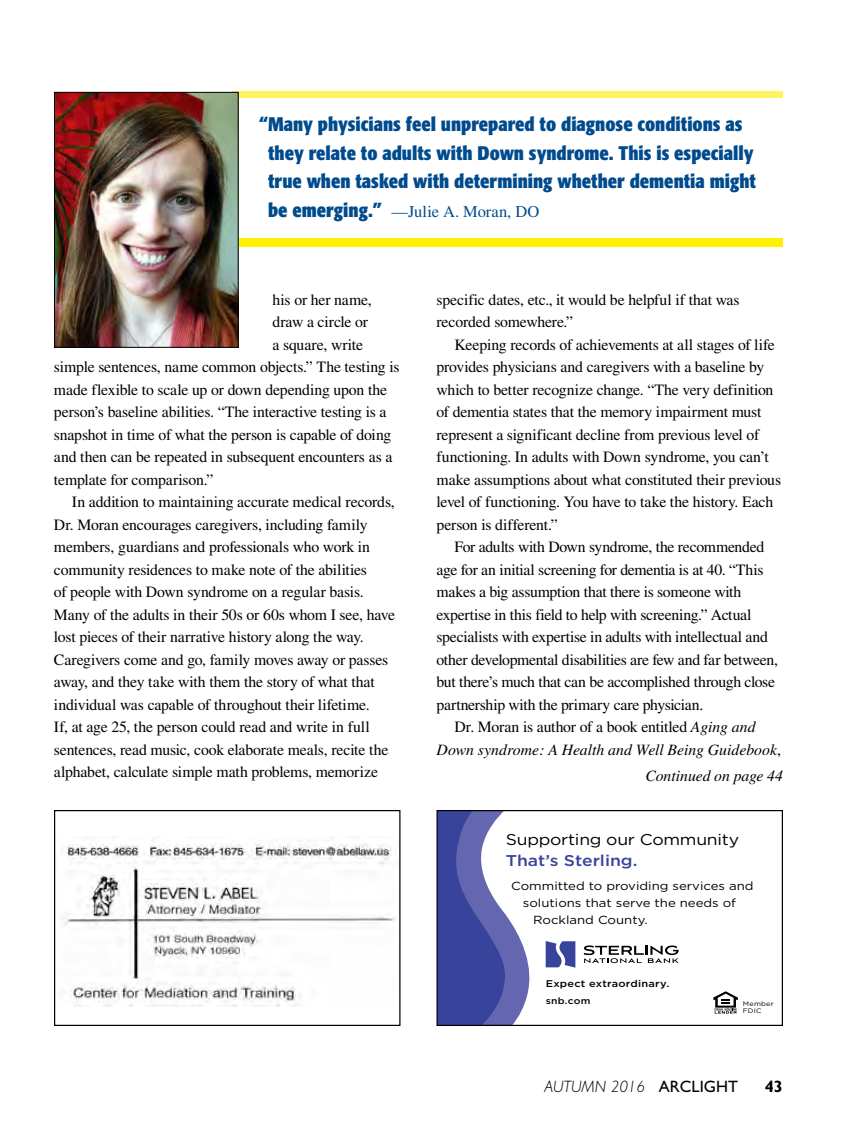
<style>
.page{position:relative;width:864px;height:1134px;background:#fff}
.page>*{position:absolute;margin:0;border:0;box-sizing:border-box;transform-origin:0 0}
.t1{font:700 condensed 19.5px/28.5px "Formata";color:#004b8d}
.t2{font:16.5px "Times";color:#004b8d}
.t3{font:italic 300 16.5px "Gill Sans";color:#000}
.t4{font:700 16.5px "Gill Sans";color:#000}
.t5{font:15.75px/22.5px "Times";letter-spacing:-.01em;color:#000}
.t6{font:italic 15.75px/22.5px "Times";color:#000;text-align:center}
.t7{font:15.6px "Gotham";letter-spacing:-.015em;color:#000;scale:1.13 1}
.t8{font:500 15.6px "Gotham";color:#38449c;scale:1.13 1}
.t9{font:11.7px "Gotham";color:#000;scale:1.13 1}
.t10{font:500 9.75px "Gotham";letter-spacing:.02em;color:#000;scale:1.13 1}
.t11{font:500 9.15px "Gotham";letter-spacing:.025em;color:#000;scale:1.13 1}
.t12{font:6.45px/7.8px "Gotham";letter-spacing:.03em;color:#000;scale:1.13 1}
.s1{font-family:"Formata";font-weight:700;font-stretch:condensed;font-size:19.5px}
.s2{font-style:normal}
.s3{font-weight:400;font-style:normal}
</style>
<div class="page">
<div style="left:232px;top:92px;width:551px;height:6px;background:#fff45f"></div>
<div style="left:232px;top:239px;width:551px;height:8px;background:#fff200"></div>
<img style="left:56px;top:94px;width:181px;height:252px">
<div style="left:54px;top:92px;width:185px;height:256px;border:1px solid #000"></div>
<img style="left:62px;top:836px;width:333px;height:171px">
<div style="left:54px;top:810px;width:347px;height:216px;border:1px solid #000"></div>
<svg style="left:439px;top:812px;width:91px;height:212px"></svg>
<svg style="left:584px;top:945px;width:95px;height:18px"></svg>
<svg style="left:546px;top:941px;width:29px;height:27px"></svg>
<svg style="left:713px;top:991px;width:25px;height:23px"></svg>
<div style="left:437px;top:810px;width:346px;height:216px;border:1px solid #000"></div>
<p class="t1" style="left:268px;top:110px;width:490px;text-indent:-9px">“ Many physicians feel unprepared to diagnose conditions as they relate to adults with Down syndrome. This is especially true when tasked with determining whether dementia might</p>
<p class="t2" style="left:268px;top:202px;width:273px"><span class="s1">be emerging.”</span> —Julie A. Moran, DO</p>
<p class="t5" style="left:272px;top:288px;width:101px">his or her name,</p>
<p class="t5" style="left:272px;top:311px;width:97px">draw a circle or</p>
<p class="t5" style="left:272px;top:333px;width:92px">a square, write</p>
<p class="t5" style="left:54px;top:356px;width:347px">simple sentences, name common objects.” The testing is</p>
<p class="t5" style="left:54px;top:378px;width:335px">made flexible to scale up or down depending upon the</p>
<p class="t5" style="left:54px;top:401px;width:334px">person’s baseline abilities. “The interactive testing is a</p>
<p class="t5" style="left:54px;top:423px;width:339px">snapshot in time of what the person is capable of doing</p>
<p class="t5" style="left:54px;top:446px;width:340px">and then can be repeated in subsequent encounters as a</p>
<p class="t5" style="left:54px;top:468px;width:161px">template for comparison.”</p>
<p class="t5" style="left:72px;top:491px;width:324px">In addition to maintaining accurate medical records,</p>
<p class="t5" style="left:54px;top:513px;width:315px">Dr. Moran encourages caregivers, including family</p>
<p class="t5" style="left:54px;top:536px;width:318px">members, guardians and professionals who work in</p>
<p class="t5" style="left:54px;top:558px;width:315px">community residences to make note of the abilities</p>
<p class="t5" style="left:54px;top:581px;width:311px">of people with Down syndrome on a regular basis.</p>
<p class="t5" style="left:54px;top:603px;width:343px">Many of the adults in their 50s or 60s whom I see, have</p>
<p class="t5" style="left:54px;top:626px;width:311px">lost pieces of their narrative history along the way.</p>
<p class="t5" style="left:54px;top:648px;width:336px">Caregivers come and go, family moves away or passes</p>
<p class="t5" style="left:54px;top:671px;width:322px">away, and they take with them the story of what that</p>
<p class="t5" style="left:54px;top:693px;width:317px">individual was capable of throughout their lifetime.</p>
<p class="t5" style="left:54px;top:716px;width:317px">If, at age 25, the person could read and write in full</p>
<p class="t5" style="left:54px;top:738px;width:336px">sentences, read music, cook elaborate meals, recite the</p>
<p class="t5" style="left:54px;top:761px;width:326px">alphabet, calculate simple math problems, memorize</p>
<p class="t5" style="left:436px;top:288px;width:305px">specific dates, etc., it would be helpful if that was recorded somewhere.”</p>
<p class="t5" style="left:436px;top:333px;width:346px;text-indent:18px">Keeping records of achievements at all stages of life provides physicians and caregivers with a baseline by which to better recognize change. “The very definition of dementia states that the memory impairment must represent a significant decline from previous level of functioning. In adults with Down syndrome, you can’t make assumptions about what constituted their previous level of functioning. You have to take the history. Each person is different.”</p>
<p class="t5" style="left:436px;top:536px;width:343px;text-indent:18px">For adults with Down syndrome, the recommended age for an initial screening for dementia is at 40. “This makes a big assumption that there is someone with expertise in this field to help with screening.” Actual specialists with expertise in adults with intellectual and other developmental disabilities are few and far between, but there’s much that can be accomplished through close partnership with the primary care physician.</p>
<p class="t6" style="left:436px;top:716px;width:346px"><span class="s2">Dr. Moran is author of a book entitled</span> Aging and<br>Down syndrome: A Health and Well Being Guidebook<span class="s2">,</span></p>
<p class="t6" style="left:645px;top:765px;width:139px">Continued on page 44</p>
<p class="t7" style="left:506px;top:830px;width:208px">Supporting our Community</p>
<p class="t8" style="left:506px;top:850px;width:118px">That’s Sterling.</p>
<p class="t9" style="left:511px;top:879px;width:216px">Committed to providing services and</p>
<p class="t9" style="left:523px;top:896px;width:190px">solutions that serve the needs of</p>
<p class="t9" style="left:533px;top:912px;width:103px">Rockland County.</p>
<p class="t10" style="left:546px;top:977px;width:111px">Expect extraordinary.</p>
<p class="t11" style="left:546px;top:995px;width:41px">snb.com</p>
<p class="t12" style="left:743px;top:999px;width:29px">Member<br>FDIC</p>
<p class="t3" style="left:544px;top:1078px;width:195px">AUTUMN 2016 <span class="s3">ARCLIGHT</span></p>
<p class="t4" style="left:765px;top:1077px;width:20px">43</p>
</div>
